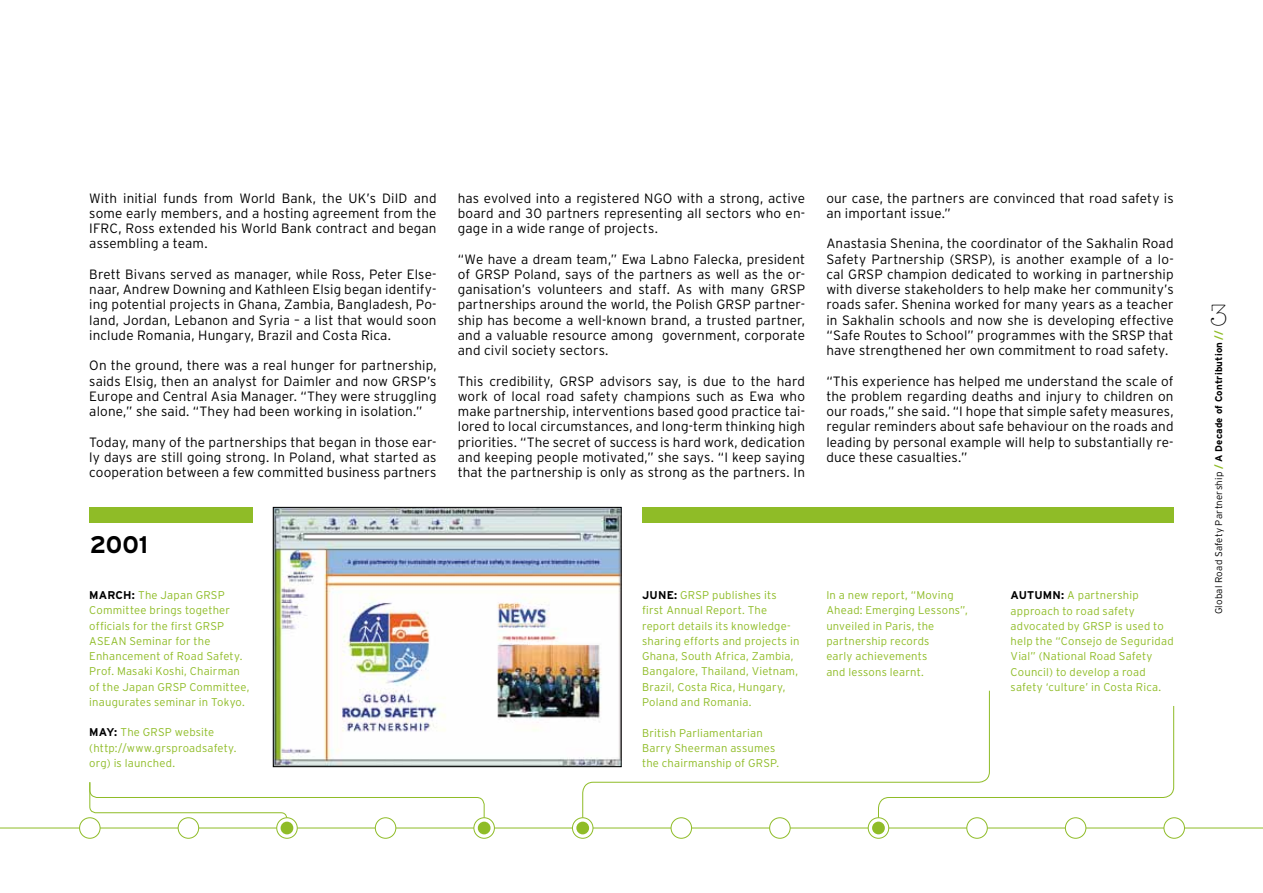
<style>
.page{position:relative;width:1263px;height:893px;background:#fff}
.page>*{position:absolute;margin:0;border:0;box-sizing:border-box;transform-origin:0 0}
.t1{font:30px "American Typewriter Light A";color:#000}
.t2{font:700 24px "Interstate";color:#000}
.t3{font:300 13.5px/15.3px "Interstate";letter-spacing:.005em;color:#000;text-align:justify}
.t4{font:300 11.25px/15.3px "Interstate";letter-spacing:.015em;color:#8fbc27}
.t5{font:700 11.25px "Interstate";color:#000}
.t6{font:300 9.75px "Interstate";color:#000}
.s1{font-weight:700;color:#000}
.s2{font-weight:300;color:#8fbc27}
.s3{font-weight:700;color:#8fbc27}
.s4{font-weight:700}
</style>
<div class="page">
<img style="left:275px;top:509px;width:344px;height:256px">
<div style="left:273px;top:507px;width:348px;height:260px;border:1px solid #000"></div>
<div style="left:89px;top:507px;width:163px;height:15px;background:#8fbc27"></div>
<div style="left:642px;top:507px;width:532px;height:15px;background:#8fbc27"></div>
<svg style="left:89px;top:782px;width:396px;height:46px"></svg>
<svg style="left:582px;top:690px;width:408px;height:138px"></svg>
<svg style="left:878px;top:705px;width:296px;height:123px"></svg>
<hr style="left:0;top:828px;width:1263px;height:1px;background:#8fbc27">
<div style="left:80px;top:818px;width:20px;height:20px;background:#fff;border-radius:50%"></div>
<div style="left:79px;top:817px;width:21px;height:22px;border:1px solid #8fbc27;border-radius:50%"></div>
<svg style="left:277px;top:818px;width:20px;height:20px"></svg>
<div style="left:276px;top:817px;width:22px;height:22px;border:1px solid #8fbc27;border-radius:50%"></div>
<div style="left:178px;top:818px;width:21px;height:20px;background:#fff;border-radius:50%"></div>
<div style="left:178px;top:817px;width:21px;height:22px;border:1px solid #8fbc27;border-radius:50%"></div>
<svg style="left:572px;top:818px;width:21px;height:20px"></svg>
<div style="left:572px;top:817px;width:21px;height:22px;border:1px solid #8fbc27;border-radius:50%"></div>
<div style="left:770px;top:818px;width:20px;height:20px;background:#fff;border-radius:50%"></div>
<div style="left:769px;top:817px;width:21px;height:22px;border:1px solid #8fbc27;border-radius:50%"></div>
<div style="left:1065px;top:818px;width:21px;height:20px;background:#fff;border-radius:50%"></div>
<div style="left:1065px;top:817px;width:21px;height:22px;border:1px solid #8fbc27;border-radius:50%"></div>
<div style="left:375px;top:818px;width:21px;height:20px;background:#fff;border-radius:50%"></div>
<div style="left:375px;top:817px;width:21px;height:22px;border:1px solid #8fbc27;border-radius:50%"></div>
<svg style="left:474px;top:818px;width:20px;height:20px"></svg>
<div style="left:473px;top:817px;width:22px;height:22px;border:1px solid #8fbc27;border-radius:50%"></div>
<div style="left:671px;top:818px;width:20px;height:20px;background:#fff;border-radius:50%"></div>
<div style="left:671px;top:817px;width:21px;height:22px;border:1px solid #8fbc27;border-radius:50%"></div>
<svg style="left:868px;top:818px;width:21px;height:20px"></svg>
<div style="left:868px;top:817px;width:21px;height:22px;border:1px solid #8fbc27;border-radius:50%"></div>
<div style="left:967px;top:818px;width:20px;height:20px;background:#fff;border-radius:50%"></div>
<div style="left:966px;top:817px;width:22px;height:22px;border:1px solid #8fbc27;border-radius:50%"></div>
<div style="left:1164px;top:818px;width:20px;height:20px;background:#fff;border-radius:50%"></div>
<div style="left:1163px;top:817px;width:22px;height:22px;border:1px solid #8fbc27;border-radius:50%"></div>
<div style="left:576px;top:822px;width:13px;height:12px;background:#8fbc27;border-radius:50%"></div>
<div style="left:478px;top:822px;width:12px;height:12px;background:#8fbc27;border-radius:50%"></div>
<div style="left:281px;top:822px;width:12px;height:12px;background:#8fbc27;border-radius:50%"></div>
<div style="left:872px;top:822px;width:13px;height:12px;background:#8fbc27;border-radius:50%"></div>
<p class="t3" style="left:89px;top:190px;width:349px">With initial funds from World Bank, the UK’s DiID and some early members, and a hosting agreement from the IFRC, Ross extended his World Bank contract and began assembling a team.</p>
<p class="t3" style="left:89px;top:266px;width:349px">Brett Bivans served as manager, while Ross, Peter Else&shy;naar, Andrew Downing and Kathleen Elsig began identify&shy;ing potential projects in Ghana, Zambia, Bangladesh, Po&shy;land, Jordan, Lebanon and Syria – a list that would soon include Romania, H ungary, Brazil and Costa Rica.</p>
<p class="t3" style="left:89px;top:358px;width:349px">On the ground, there was a real hunger for partnership, saids Elsig, then an analyst for Daimler and now GRSP</p>
<p class="t3" style="left:89px;top:373px;width:349px;text-indent:338px">’s Europe and Central Asia Manager. “They were struggling alone,” she said. “They had been working in isolation.”</p>
<p class="t3" style="left:89px;top:434px;width:349px">Today, many of the partnerships that began in those ear&shy;ly days are still going strong. I n Poland, what started as cooperation between a few committed business partners</p>
<p class="t3" style="left:458px;top:190px;width:349px;text-indent:219px">with a strong, active board and 30 partners representing all sectors who en&shy;gage in a wide range of projects.</p>
<p class="t3" style="left:458px;top:251px;width:349px">“We have a dream team,” Ewa Labno Falecka, president of GRSP</p>
<p class="t3" style="left:458px;top:190px;width:197px">has evolved into a registered NGO</p>
<p class="t3" style="left:458px;top:266px;width:349px;text-align:left;text-indent:56px">Poland, says of the partners as well as the or&shy;ganisation’s volunteers and staff. As with many GRSP partnerships around the world, the Polish GRSP</p>
<p class="t3" style="left:458px;top:297px;width:349px;text-indent:297px">partner&shy;ship has become a well-known brand, a trusted partner, and a valuable resource among government, corporate and civil society sectors.</p>
<p class="t3" style="left:458px;top:373px;width:111px">This credibility, GRSP</p>
<p class="t3" style="left:458px;top:373px;width:349px;text-indent:142px">advisors say, is due to the hard work of local road safety champions such as Ewa who make partnership, interventions based good practice tai&shy;lored to local circumstances, and long-term thinking high priorities. “The secret of success is hard work, dedication and keeping people motivated,” she says. “I keep saying that the partnership is only as strong as the partners. I n</p>
<p class="t3" style="left:826px;top:190px;width:349px">our case, the partners are convinced that road safety is an important issue.”</p>
<p class="t3" style="left:826px;top:236px;width:349px">Anastasia Shenina, the coordinator of the Sakhalin Road<br>Safety Partnership (SRSP</p>
<p class="t3" style="left:988px;top:251px;width:187px">), is another example of a lo-</p>
<p class="t3" style="left:826px;top:266px;width:349px;text-indent:61px">champion dedicated to working in partnership with diverse stakeholders to help make her community’s roads safer. Shenina worked for many years as a teacher in Sakhalin schools and now she is developing effective “Safe Routes to School” programmes with the SRSP</p>
<p class="t3" style="left:826px;top:266px;width:32px">cal GRSP</p>
<p class="t3" style="left:826px;top:327px;width:349px;text-indent:322px">that have strengthened her own commitment to road safety.</p>
<p class="t3" style="left:826px;top:373px;width:349px">“This experience has helped me understand the scale of the problem regarding deaths and injury to children on our roads,” she said. “I hope that simple safety measures, regular reminders about safe behaviour on the roads and leading by personal example will help to substantially re&shy;duce these casualties.”</p>
<h2 class="t2" style="left:90px;top:532px;width:60px">2001</h2>
<p class="t4" style="left:89px;top:587px;width:142px;text-indent:34px"><span class="s1">H:</span> The Japan GRSP<br>Committee brings together officials for the first GRSP<br>ASEAN</p>
<p class="t5" style="left:89px;top:589px;width:19px">MARC</p>
<p class="t4" style="left:89px;top:633px;width:155px;text-indent:40px">Seminar for the<br>Enhancement of Road Safety.<br>Prof. Masaki Koshi, Chairman of the Japan GRSP</p>
<p class="t4" style="left:89px;top:679px;width:162px;text-indent:100px">Committee, inaugurates seminar in Tokyo.</p>
<p class="t4" style="left:89px;top:725px;width:62px"><span class="s1">MAY:</span> The GRSP</p>
<p class="t4" style="left:89px;top:725px;width:149px;text-indent:86px">website (http://www.grsproadsafety. org) is launched.</p>
<p class="t4" style="left:642px;top:587px;width:159px;text-indent:70px">publishes its first Annual Report. The report details its knowledge&shy;sharing efforts and projects in<br>Ghana, South Africa, Zambia,<br>Bangalore, Thailand, Vietnam,<br>Brazil, Costa Rica, H ungary,<br>Poland and Romania.</p>
<p class="t4" style="left:642px;top:725px;width:135px">British Parliamentarian<br>Barry Sheerman assumes the chairmanship of GRSP</p>
<p class="t4" style="left:776px;top:755px;width:4px">.</p>
<p class="t5" style="left:642px;top:589px;width:47px">JUNE: <span class="s2">GRSP</span></p>
<p class="t4" style="left:826px;top:587px;width:143px">I n a new report, “Moving<br>Ahead: Emerging Lessons”, unveiled in Paris, the partnership records<br>early achievements<br>and lessons learnt.</p>
<p class="t4" style="left:1011px;top:587px;width:130px"><span class="s1">AUTUM N:</span> A partnership approach to road safety advocated by GRSP</p>
<p class="t4" style="left:1011px;top:618px;width:165px;text-indent:104px">is used to help the “Consejo de Seguridad<br>Vial” (National Road Safety<br>Council) to develop a road safety ‘culture’ in Costa Rica.</p>
<h1 class="t1" style="left:1209px;top:298px;width:21px">3</h1>
<p class="t6" style="left:1213px;top:614px;width:285px;rotate:-90deg">Global Road Safety Partnership <span class="s3">/</span> <span class="s4">A DECADE OF CONTRIBUTION</span> <span class="s3">//</span></p>
</div>
